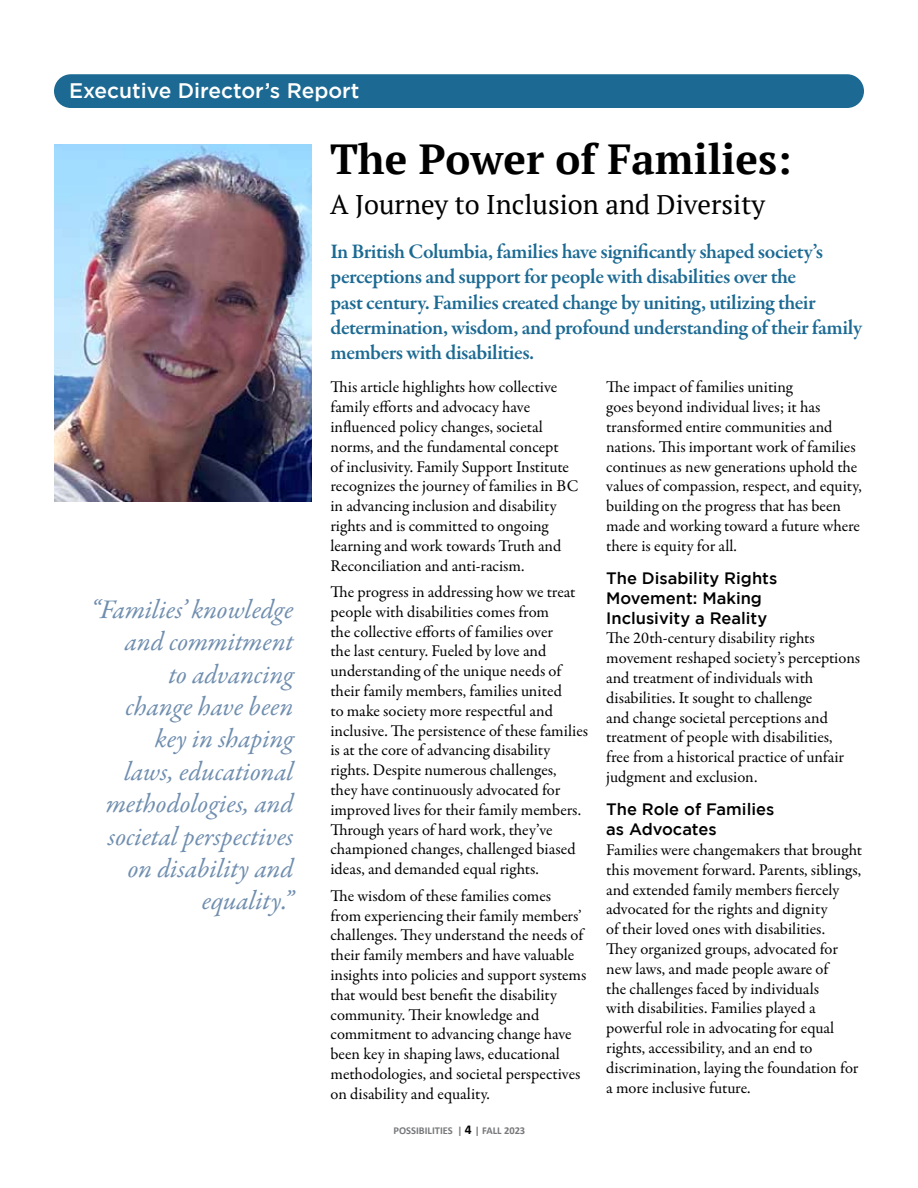
<style>
.page{position:relative;width:918px;height:1188px;background:#fff}
.page>*{position:absolute;margin:0;border:0;box-sizing:border-box;transform-origin:0 0}
.t1{font:700 42px "PT Serif";color:#000}
.t2{font:italic 27px/32.4px "Garamond Premr Pro";letter-spacing:-.005em;color:#708eaf;text-align:right}
.t3{font:27px "PT Serif";color:#000}
.t4{font:600 21px/25.2px "Garamond Premr Pro";letter-spacing:-.02em;color:#1c6a93}
.t5{font:500 21px "Gotham";color:#fff}
.t6{font:16.5px/19.8px "Garamond Premr Pro";color:#000}
.t7{font:500 16.5px/19.8px "Gotham";color:#000}
.t8{font:700 10.5px "Calibri";color:#77787b}
.s1{font-size:13.5px;color:#000}
</style>
<div class="page">
<div style="left:54px;top:74px;width:810px;height:34px;background:#1c6a93;border-radius:17px"></div>
<img style="left:54px;top:145px;width:258px;height:356px">
<p class="t5" style="left:69px;top:78px;width:292px">Executive Director’s Report</p>
<h2 class="t2" style="left:91px;top:595px;width:204px">“Families’ knowledge and commitment<br>to advancing<br>change have been key in shaping<br>laws, educational methodologies, and societal perspectives on disability and equality.”</h2>
<h1 class="t1" style="left:330px;top:131px;width:463px">The Power of Families:</h1>
<h2 class="t3" style="left:330px;top:187px;width:436px">A Journey to Inclusion and Diversity</h2>
<p class="t4" style="left:330px;top:239px;width:533px">In British Columbia, families have significantly shaped society’s perceptions and support for people with disabilities over the<br>past century. Families created change by uniting, utilizing their determination, wisdom, and profound understanding of their family members with disabilities.</p>
<p class="t6" style="left:330px;top:378px;width:250px">This article highlights how collective family efforts and advocacy have influenced policy changes, societal norms, and the fundamental concept<br>of inclusivity. Family Support Institute recognizes the journey of families in BC in advancing inclusion and disability rights and is committed to ongoing learning and work towards Truth and Reconciliation and anti-racism.</p>
<p class="t6" style="left:330px;top:582px;width:259px">The progress in addressing how we treat people with disabilities comes from<br>the collective efforts of families over<br>the last century. Fueled by love and understanding of the unique needs of their family members, families united<br>to make society more respectful and inclusive. The persistence of these families is at the core of advancing disability rights. Despite numerous challenges,<br>they have continuously advocated for improved lives for their family members.<br>Through years of hard work, they’ve championed changes, challenged biased ideas, and demanded equal rights.</p>
<p class="t6" style="left:330px;top:886px;width:257px">The wisdom of these families comes<br>from experiencing their family members’ challenges. They understand the needs of their family members and have valuable insights into policies and support systems that would best benefit the disability community. Their knowledge and commitment to advancing change have been key in shaping laws, educational methodologies, and societal perspectives on disability and equality.</p>
<p class="t6" style="left:606px;top:378px;width:257px">The impact of families uniting<br>goes beyond individual lives; it has transformed entire communities and nations. This important work of families continues as new generations uphold the values of compassion, respect, and equity, building on the progress that has been made and working toward a future where there is equity for all.</p>
<p class="t7" style="left:606px;top:568px;width:173px">The Disability Rights<br>Movement: Making<br>Inclusivity a Reality</p>
<p class="t6" style="left:606px;top:629px;width:255px">The 20th-century disability rights movement reshaped society’s perceptions and treatment of individuals with disabilities. It sought to challenge<br>and change societal perceptions and treatment of people with disabilities, free from a historical practice of unfair judgment and exclusion.</p>
<p class="t7" style="left:606px;top:799px;width:170px">The Role of Families as Advocates</p>
<p class="t6" style="left:606px;top:840px;width:257px">Families were changemakers that brought this movement forward. Parents, siblings, and extended family members fiercely advocated for the rights and dignity<br>of their loved ones with disabilities.<br>They organized groups, advocated for new laws, and made people aware of<br>the challenges faced by individuals<br>with disabilities. Families played a powerful role in advocating for equal rights, accessibility, and an end to discrimination, laying the foundation for a more inclusive future.</p>
<p class="t8" style="left:393px;top:1124px;width:133px">POSSIBILITIES | <span class="s1">4</span> | FALL 2023</p>
</div>
